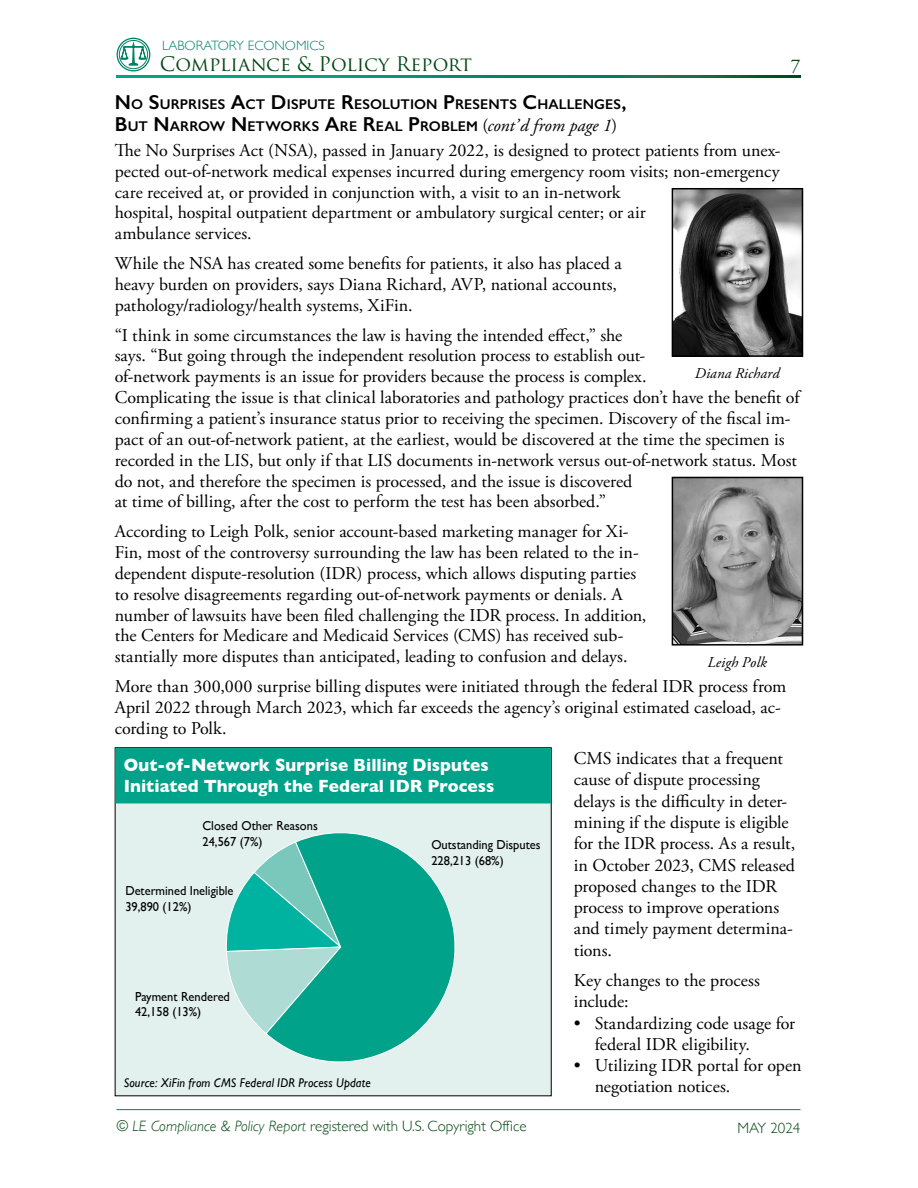
<style>
.page{position:relative;width:918px;height:1188px;background:#fff}
.page>*{position:absolute;margin:0;border:0;box-sizing:border-box;transform-origin:0 0}
.t1{font:19.5px "Trajan Pro";color:#004712}
.t2{font:19.5px "Adobe Garamond Pro";color:#004712}
.t3{font:18px/20.9px "Adobe Garamond Pro";color:#000}
.t4{font:700 18px/21.3px "Gill Sans";letter-spacing:.005em;color:#fff;scale:.95 1}
.t5{font:300 15px "Gill Sans";color:#004712}
.t6{font:italic 15px "Adobe Garamond Pro";letter-spacing:.005em;color:#000}
.t7{font:600 14.1px "Gill Sans";letter-spacing:.005em;color:#000}
.t8{font:300 13.5px "Gill Sans";color:#008066}
.t9{font:13.05px/15.8px "Gill Sans";color:#000;scale:.95 1}
.t10{font:italic 12.75px "Gill Sans";letter-spacing:.015em;color:#000;scale:.95 1}
.s1{font-size:20.25px}
.s2{font-family:"Adobe Garamond Pro";font-weight:400;font-size:18px}
.s3{font-family:"Adobe Garamond Pro";font-weight:400;font-style:italic;font-size:18px}
.s4{font-style:italic}
</style>
<div class="page">
<hr style="left:116px;top:1109px;width:684px;height:1px;background:#008066">
<svg style="left:116px;top:76px;width:684px;height:1px"></svg>
<svg style="left:121px;top:43px;width:25px;height:22px"></svg>
<div style="left:119px;top:40px;width:29px;height:29px;border:1px solid #008066;border-radius:50%"></div>
<div style="left:117px;top:38px;width:33px;height:33px;border:1px solid #008066;border-radius:50%"></div>
<img style="left:675px;top:480px;width:125px;height:163px">
<div style="left:672px;top:477px;width:131px;height:169px;border:2px solid #000"></div>
<img style="left:675px;top:191px;width:125px;height:163px">
<div style="left:672px;top:188px;width:131px;height:169px;border:2px solid #000"></div>
<div style="left:115px;top:748px;width:436px;height:348px;background:#e2f1ee"></div>
<div style="left:115px;top:748px;width:436px;height:55px;background:#00a389;border:2px solid #00a389"></div>
<svg style="left:226px;top:861px;width:39px;height:172px"></svg>
<svg style="left:265px;top:832px;width:191px;height:231px"></svg>
<p class="t8" style="left:162px;top:35px;width:164px">LABORATORY ECONOMICS</p>
<p class="t1" style="left:160px;top:51px;width:314px">Compliance &amp; Policy Report</p>
<p class="t7" style="left:115px;top:96px;width:66px"><span class="s1">N</span>O <span class="s1">S</span>URPR</p>
<p class="t7" style="left:197px;top:96px;width:430px">ISES <span class="s1">A</span>CT <span class="s1">D</span>ISPUTE <span class="s1">R</span>ESOLUTION <span class="s1">P</span>RESENTS <span class="s1">C</span>HALLENGES<span class="s1">,</span></p>
<p class="t7" style="left:115px;top:117px;width:66px"><span class="s1">B</span>UT <span class="s1">N</span>ARR</p>
<p class="t7" style="left:198px;top:117px;width:421px">OW <span class="s1">N</span> ETWORKS <span class="s1">A</span>RE <span class="s1">R</span>EAL <span class="s1">P</span>ROBLEM <span class="s2">(</span><span class="s3">cont’d from page 1</span><span class="s2">)</span></p>
<p class="t3" style="left:115px;top:140px;width:667px">The No Surprises Act (NSA), passed in January 2022, is designed to protect patients from unex&shy;pected out-of-network medical expenses incurred during emergency room visits; non-emergency care received at, or provided in conjunction with, a visit to an in-network<br>hospital, hospital outpatient department or ambulatory surgical center; or air<br>ambulance services.</p>
<p class="t3" style="left:115px;top:254px;width:509px">While the NSA has created some benefits for patients, it also has placed a heavy burden on providers, says Diana Richard, AVP, national accounts, pathology/radiology/health systems, XiFin.</p>
<p class="t3" style="left:115px;top:325px;width:686px">“I think in some circumstances the law is having the intended effect,” she<br>says. “But going through the independent resolution process to establish out-<br>of-network payments is an issue for providers because the process is complex.<br>Complicating the issue is that clinical laboratories and pathology practices don’t have the benefit of confirming a patient’s insurance status prior to receiving the specimen. Discovery of the fiscal im&shy;pact of an out-of-network patient, at the earliest, would be discovered at the time the specimen is recorded in the LIS, but only if that LIS documents in-network versus out-of-network status. Most do not, and therefore the specimen is processed, and the issue is discovered<br>at time of billing, after the cost to perform the test has been absorbed.”</p>
<p class="t3" style="left:115px;top:522px;width:533px">According to Leigh Polk, senior account-based marketing manager for Xi-Fin, most of the controversy surrounding the law has been related to the in&shy;dependent dispute-resolution (IDR) process, which allows disputing parties to resolve disagreements regarding out-of-network payments or denials. A number of lawsuits have been filed challenging the IDR process. In addition, the Centers for Medicare and Medicaid Services (CMS) has received sub&shy;stantially more disputes than anticipated, leading to confusion and delays.</p>
<p class="t3" style="left:115px;top:677px;width:673px">More than 300,000 surprise billing disputes were initiated through the federal IDR process from<br>April 2022 through March 2023, which far exceeds the agency’s original estimated caseload, ac&shy;cording to Polk.</p>
<p class="t3" style="left:574px;top:748px;width:223px;line-height:21.3px">CMS indicates that a frequent cause of dispute processing delays is the difficulty in deter&shy;mining if the dispute is eligible for the IDR process. As a result, in October 2023, CMS released proposed changes to the IDR process to improve operations and timely payment determina&shy;tions.</p>
<p class="t3" style="left:574px;top:970px;width:188px;line-height:21.3px">Key changes to the process include:</p>
<p class="t3" style="left:595px;top:1013px;width:202px;line-height:21.3px;text-indent:-21px">• Standardizing code usage for federal IDR eligibility.</p>
<p class="t3" style="left:595px;top:1055px;width:208px;line-height:21.3px;text-indent:-21px">• Utilizing IDR portal for open negotiation notices.</p>
<p class="t2" style="left:791px;top:54px;width:11px">7</p>
<p class="t6" style="left:695px;top:364px;width:86px">Diana Richard</p>
<p class="t6" style="left:707px;top:653px;width:61px">Leigh Polk</p>
<p class="t4" style="left:124px;top:754px;width:392px">Out-of-Network Surprise Billing Disputes<br>Initiated Through the Federal IDR Process</p>
<p class="t9" style="left:203px;top:818px;width:123px">Closed Other Reasons<br>24,567 (7%)</p>
<p class="t9" style="left:431px;top:837px;width:117px">Outstanding Disputes<br>228,213 (68%)</p>
<p class="t9" style="left:125px;top:883px;width:115px">Determined Ineligible<br>39,890 (12%)</p>
<p class="t9" style="left:135px;top:988px;width:101px">Payment Rendered<br>42,158 (13%)</p>
<p class="t10" style="left:124px;top:1076px;width:262px">Source: XiFin from CMS Federal IDR Process Update</p>
<p class="t5" style="left:116px;top:1114px;width:412px">© <span class="s4">LE Compliance &amp; Policy Report</span> registered with U.S. Copyright Office</p>
<p class="t5" style="left:737px;top:1116px;width:65px">MAY 2024</p>
</div>
